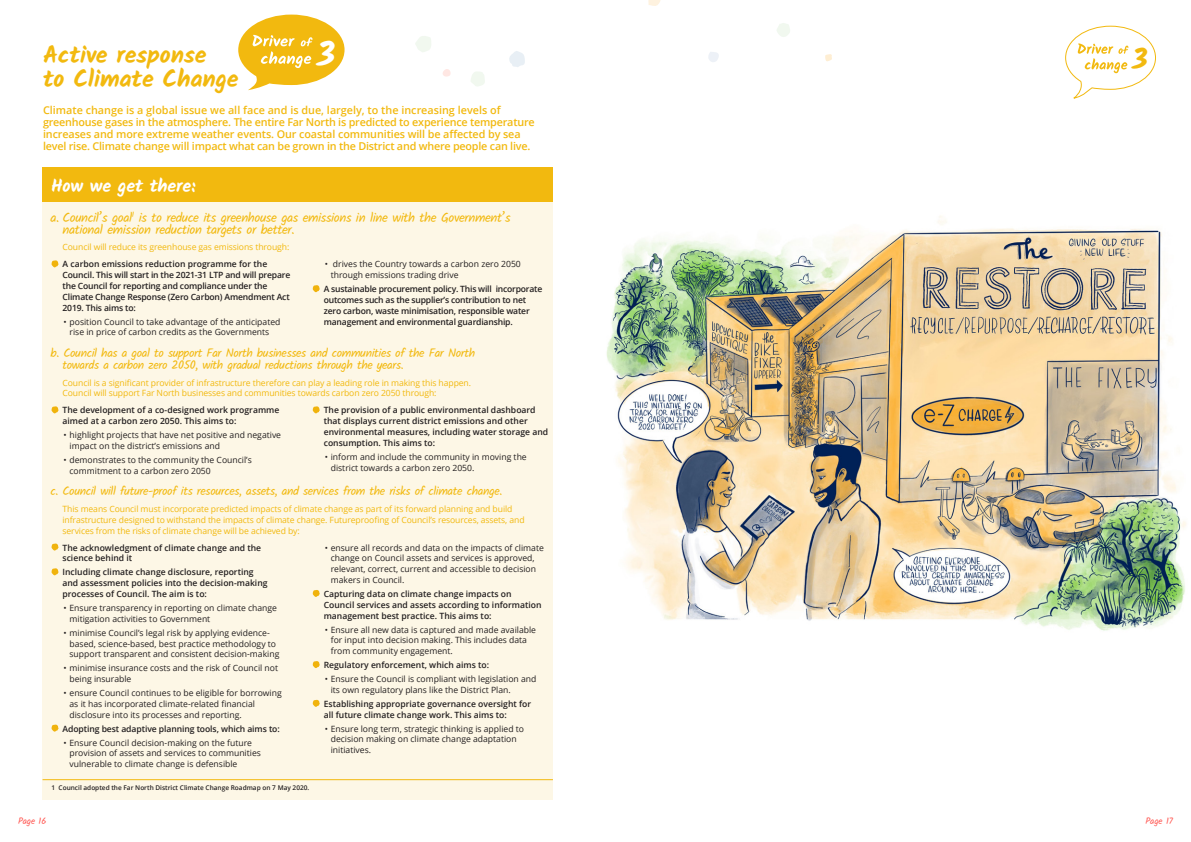
<style>
.page{position:relative;width:1191px;height:842px;background:#fff}
.page>*{position:absolute;margin:0;border:0;box-sizing:border-box;transform-origin:0 0}
.t1{font:700 34px "Kalam";color:#fff}
.t2{font:700 28.7px "Kalam";color:#f2b90f}
.Driver_of_change_-_H{font:700 24px/24px "Kalam";letter-spacing:-.01em;color:#f2b90f}
.Driver_of_change_-_S{font:700 18px "Kalam";letter-spacing:-.01em;color:#fff}
.Driver_of_change_-_H-2{font:13px/12px "Kalam";letter-spacing:-.03em;color:#f2b90f}
.Driver_of_change_-_H-3{font:12px/12px "Kalam";letter-spacing:-.03em;color:#f2b90f}
.Driver_of_change_-_H-4{font:600 10.8px/12px "Open Sans";letter-spacing:-.02em;color:#f2b90f}
.t3{font:9px "Kalam";letter-spacing:-.01em;color:#ff5550}
.t4{font:8.6px/10.8px "Open Sans";color:#231f20}
.Driver_of_change_-_H-5{font:600 8.6px/10.8px "Open Sans";color:#231f20}
.Driver_of_change_-_b{font:8.6px/10.8px "Open Sans";letter-spacing:-.01em;color:#f2b90f}
.Driver_of_change_-_H-6{font:600 8.6px/10.8px "Open Sans";letter-spacing:-.02em;color:#231f20}
.t5{font:600 6.5px "Open Sans";color:#231f20}
</style>
<div class="page">
<svg style="left:415px;top:36px;width:16px;height:16px"></svg>
<svg style="left:509px;top:51px;width:16px;height:16px"></svg>
<svg style="left:471px;top:72px;width:14px;height:14px"></svg>
<svg style="left:777px;top:23px;width:13px;height:14px"></svg>
<svg style="left:648px;top:0;width:12px;height:6px"></svg>
<svg style="left:708px;top:52px;width:11px;height:10px"></svg>
<svg style="left:443px;top:69px;width:8px;height:8px"></svg>
<svg style="left:825px;top:54px;width:7px;height:7px"></svg>
<img style="left:606px;top:216px;width:580px;height:415px">
<svg style="left:238px;top:15px;width:106px;height:75px"></svg>
<div style="left:43px;top:173px;width:510px;height:626px;background:#fdf7e6"></div>
<div style="left:43px;top:167px;width:510px;height:35px;background:#f2b90f"></div>
<hr style="left:43px;top:779px;width:510px;height:1px;background:#f2b90f">
<svg style="left:51px;top:260px;width:8px;height:8px"></svg>
<svg style="left:313px;top:285px;width:7px;height:8px"></svg>
<svg style="left:51px;top:406px;width:8px;height:8px"></svg>
<svg style="left:313px;top:406px;width:7px;height:8px"></svg>
<svg style="left:51px;top:543px;width:8px;height:8px"></svg>
<svg style="left:51px;top:568px;width:8px;height:8px"></svg>
<svg style="left:51px;top:724px;width:8px;height:8px"></svg>
<svg style="left:313px;top:590px;width:7px;height:7px"></svg>
<svg style="left:313px;top:661px;width:7px;height:7px"></svg>
<svg style="left:313px;top:699px;width:7px;height:8px"></svg>
<svg style="left:1065px;top:25px;width:91px;height:74px"></svg>
<p class="Driver_of_change_-_H" style="left:43px;top:43px;width:197px">Active response<br>to Climate Change</p>
<p class="t1" style="left:317px;top:34px;width:20px">3</p>
<p class="Driver_of_change_-_H-4" style="left:43px;top:104px;width:493px">Climate change is a global issue we all face and is due, largely, to the increasing levels of greenhouse gases in the atmosphere. The entire Far North is predicted to experience temperature increases and more extreme weather events. Our coastal communities will be affected by sea level rise. Climate change will impact what can be grown in the District and where people can live.</p>
<p class="Driver_of_change_-_S" style="left:51px;top:175px;width:146px">How we get there:</p>
<p class="Driver_of_change_-_H-2" style="left:63px;top:212px;width:449px;text-indent:-12px">a. Council’s goal<sup>1</sup> is to reduce its greenhouse gas emissions in line with the Government’s national emission reduction targets or better.</p>
<p class="Driver_of_change_-_b" style="left:63px;top:242px;width:228px">Council will reduce its greenhouse gas emissions through:</p>
<p class="Driver_of_change_-_H-6" style="left:63px;top:259px;width:229px">A carbon emissions reduction programme for the Council. This will start in the 2021-31 LTP and will prepare the Council for reporting and compliance under the Climate Change Response (Zero Carbon) Amendment Act 2019. This aims to:</p>
<p class="t4" style="left:64px;top:316px;width:218px;text-align:center">• position Council to take advantage of the anticipated rise in price of carbon credits as the Governments</p>
<p class="t4" style="left:331px;top:259px;width:192px;text-indent:-6px">• drives the Country towards a carbon zero 2050 through emissions trading drive</p>
<p class="Driver_of_change_-_H-6" style="left:324px;top:283px;width:220px">A sustainable procurement policy. This will incorporate outcomes such as the supplier’s contribution to net zero carbon, waste minimisation, responsible water management and environmental guardianship.</p>
<p class="Driver_of_change_-_H-3" style="left:63px;top:347px;width:414px;text-indent:-12px">b. Council has a goal to support Far North businesses and communities of the Far North towards a carbon zero 2050, with gradual reductions through the years.</p>
<p class="Driver_of_change_-_b" style="left:63px;top:377px;width:410px">Council is a significant provider of infrastructure therefore can play a leading role in making this happen.<br>Council will support Far North businesses and communities towards carbon zero 2050 through:</p>
<p class="Driver_of_change_-_H-5" style="left:63px;top:405px;width:218px">The development of a co-designed work programme aimed at a carbon zero 2050. This aims to:</p>
<p class="t4" style="left:70px;top:429px;width:213px;text-indent:-6px">• highlight projects that have net positive and negative impact on the district’s emissions and</p>
<p class="t4" style="left:70px;top:454px;width:184px;text-indent:-6px">• demonstrates to the community the Council’s commitment to a carbon zero 2050</p>
<p class="Driver_of_change_-_H-5" style="left:324px;top:405px;width:226px">The provision of a public environmental dashboard that displays current district emissions and other environmental measures, including water storage and consumption. This aims to:</p>
<p class="t4" style="left:331px;top:451px;width:197px;text-indent:-6px">• inform and include the community in moving the district towards a carbon zero 2050.</p>
<p class="Driver_of_change_-_H-3" style="left:51px;top:486px;width:453px">c. Council will future-proof its resources, assets, and services from the risks of climate change.</p>
<p class="Driver_of_change_-_b" style="left:63px;top:503px;width:463px">This means Council must incorporate predicted impacts of climate change as part of its forward planning and build infrastructure designed to withstand the impacts of climate change. Futureproofing of Council’s resources, assets, and services from the risks of climate change will be achieved by:</p>
<p class="Driver_of_change_-_H-5" style="left:63px;top:542px;width:200px">The acknowledgment of climate change and the science behind it</p>
<p class="Driver_of_change_-_H-5" style="left:63px;top:567px;width:207px">Including climate change disclosure, reporting and assessment policies into the decision-making processes of Council. The aim is to:</p>
<p class="t4" style="left:70px;top:602px;width:209px;text-indent:-6px">• Ensure transparency in reporting on climate change mitigation activities to Government</p>
<p class="t4" style="left:70px;top:627px;width:211px;text-indent:-6px">• minimise Council’s legal risk by applying evidence&shy;based, science-based, best practice methodology to support transparent and consistent decision-making</p>
<p class="t4" style="left:70px;top:662px;width:210px;text-indent:-6px">• minimise insurance costs and the risk of Council not being insurable</p>
<p class="t4" style="left:70px;top:687px;width:214px;text-indent:-6px">• ensure Council continues to be eligible for borrowing as it has incorporated climate-related financial disclosure into its processes and reporting.</p>
<p class="Driver_of_change_-_H-5" style="left:63px;top:723px;width:219px">Adopting best adaptive planning tools, which aims to:</p>
<p class="t4" style="left:70px;top:737px;width:193px;text-indent:-6px">• Ensure Council decision-making on the future provision of assets and services to communities vulnerable to climate change is defensible</p>
<p class="t4" style="left:331px;top:542px;width:215px;text-indent:-6px">• ensure all records and data on the impacts of climate change on Council assets and services is approved, relevant, correct, current and accessible to decision makers in Council.</p>
<p class="Driver_of_change_-_H-5" style="left:324px;top:588px;width:219px">Capturing data on climate change impacts on<br>Council services and assets according to information management best practice. This aims to:</p>
<p class="t4" style="left:331px;top:624px;width:207px;text-indent:-6px">• Ensure all new data is captured and made available for input into decision making. This includes data from community engagement.</p>
<p class="Driver_of_change_-_H-5" style="left:324px;top:659px;width:167px">Regulatory enforcement, which aims to:</p>
<p class="t4" style="left:331px;top:673px;width:207px;text-indent:-6px">• Ensure the Council is compliant with legislation and its own regulatory plans like the District Plan.</p>
<p class="Driver_of_change_-_H-5" style="left:324px;top:698px;width:209px">Establishing appropriate governance oversight for all future climate change work. This aims to:</p>
<p class="t4" style="left:331px;top:723px;width:195px;text-indent:-6px">• Ensure long term, strategic thinking is applied to decision making on climate change adaptation initiatives.</p>
<p class="t5" style="left:52px;top:784px;width:259px">1 Council adopted the Far North District Climate Change Roadmap on 7 May 2020.</p>
<p class="t2" style="left:1132px;top:43px;width:17px">3</p>
<p class="t3" style="left:18px;top:815px;width:30px">Page 16</p>
<p class="t3" style="left:1145px;top:815px;width:29px">Page 17</p>
</div>
